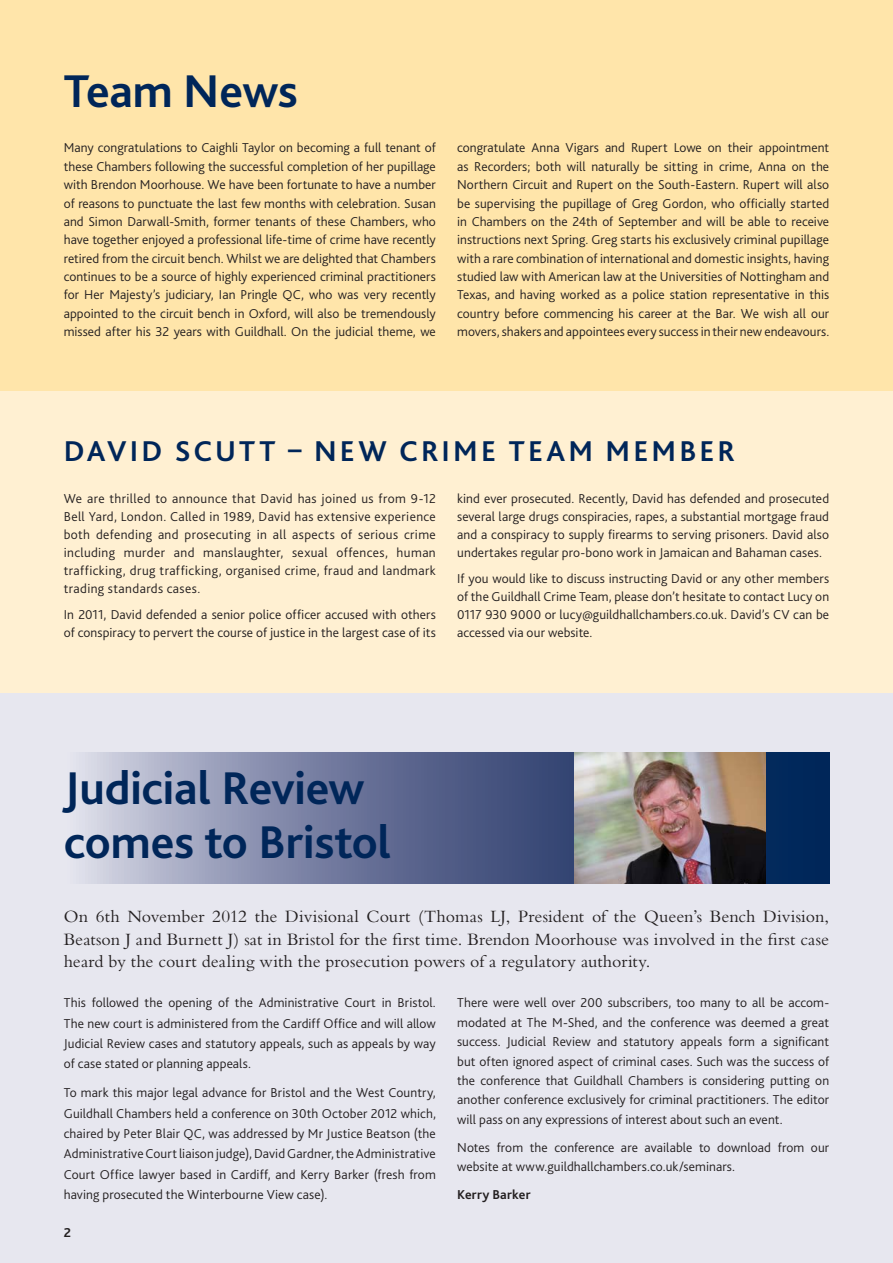
<style>
.page{position:relative;width:893px;height:1263px;background:#fff}
.page>*{position:absolute;margin:0;border:0;box-sizing:border-box;transform-origin:0 0}
.t1{font:700 48px/54px "Bliss 2";letter-spacing:-.005em;color:#002659}
.t2{font:700 30px "Bliss 2";letter-spacing:.105em;color:#002659}
.t3{font:18px/22.5px "Bembo";color:#231f20;text-align:justify}
.t4{font:300 13.5px/18.3px "Bliss 2";letter-spacing:.01em;color:#231f20;text-align:justify}
.t5{font:700 13.5px "Bliss 2";letter-spacing:.015em;color:#231f20}
</style>
<div class="page">
<div style="left:0;top:693px;width:893px;height:570px;background:#e7e7ef"></div>
<div style="left:0;top:0;width:893px;height:391px;background:#ffe5aa"></div>
<div style="left:0;top:391px;width:893px;height:302px;background:#fff0d2"></div>
<svg style="left:85px;top:753px;width:744px;height:130px;background:#6b779a"></svg>
<img style="left:574px;top:753px;width:191px;height:130px">
<h1 class="t1" style="left:64px;top:69px;width:236px">Team News</h1>
<p class="t4" style="left:64px;top:140px;width:374px">Many congratulations to Caighli Taylor on becoming a full tenant of these Chambers following the successful completion of her pupillage with Brendon Moorhouse. We have been fortunate to have a number of reasons to punctuate the last few months with celebration. Susan and Simon Darwall-Smith, former tenants of these Chambers, who have together enjoyed a professional life-time of crime have recently retired from the circuit bench. Whilst we are delighted that Chambers continues to be a source of highly experienced criminal practitioners for Her Majesty’s judiciary, Ian Pringle QC, who was very recently appointed to the circuit bench in Oxford, will also be tremendously missed after his 32 years with Guildhall. On the judicial theme, we</p>
<p class="t4" style="left:457px;top:140px;width:374px">congratulate Anna Vigars and Rupert Lowe on their appointment as Recorders; both will naturally be sitting in crime, Anna on the Northern Circuit and Rupert on the South-Eastern. Rupert will also be supervising the pupillage of Greg Gordon, who officially started in Chambers on the 24th of September and will be able to receive instructions next Spring. Greg starts his exclusively criminal pupillage with a rare combination of international and domestic insights, having studied law with American law at the Universities of Nottingham and Texas, and having worked as a police station representative in this country before commencing his career at the Bar. We wish all our movers, shakers and appointees every success in their new endeavours.</p>
<h2 class="t2" style="left:64px;top:439px;width:673px">DAVID SCUTT – NEW CRIME TEAM MEMBER</h2>
<p class="t4" style="left:64px;top:490px;width:374px">We are thrilled to announce that David has joined us from 9-12<br>Bell Yard, London. Called in 1989, David has extensive experience both defending and prosecuting in all aspects of serious crime including murder and manslaughter, sexual offences, human trafficking, drug trafficking, organised crime, fraud and landmark trading standards cases.</p>
<p class="t4" style="left:64px;top:607px;width:374px">In 2011, David defended a senior police officer accused with others of conspiracy to pervert the course of justice in the largest case of its</p>
<p class="t4" style="left:457px;top:490px;width:374px">kind ever prosecuted. Recently, David has defended and prosecuted several large drugs conspiracies, rapes, a substantial mortgage fraud and a conspiracy to supply firearms to serving prisoners. David also undertakes regular pro-bono work in Jamaican and Bahaman cases.</p>
<p class="t4" style="left:457px;top:571px;width:374px">If you would like to discuss instructing David or any other members of the Guildhall Crime Team, please don’t hesitate to contact Lucy on 0117 930 9000 or lucy@guildhallchambers.co.uk. David’s CV can be accessed via our website.</p>
<h1 class="t1" style="left:64px;top:766px;width:329px">Judicial Review comes to Bristol</h1>
<p class="t3" style="left:64px;top:907px;width:767px">On 6th November 2012 the Divisional Court (Thomas LJ, President of the Queen’s Bench Division, Beatson J and Burnett J) sat in Bristol for the first time. Brendon Moorhouse was involved in the first case heard by the court dealing with the prosecution powers of a regulatory authority.</p>
<p class="t4" style="left:64px;top:994px;width:374px;line-height:20.4px">This followed the opening of the Administrative Court in Bristol.<br>The new court is administered from the Cardiff Office and will allow Judicial Review cases and statutory appeals, such as appeals by way of case stated or planning appeals.</p>
<p class="t4" style="left:64px;top:1084px;width:374px;line-height:20.4px">To mark this major legal advance for Bristol and the West Country, Guildhall Chambers held a conference on 30th October 2012 which, chaired by Peter Blair QC, was addressed by Mr Justice Beatson (the Administrative Court liaison judge), David Gardner, the Administrative Court Office lawyer based in Cardiff, and Kerry Barker (fresh from having prosecuted the Winterbourne View case).</p>
<p class="t5" style="left:64px;top:1228px;width:9px">2</p>
<p class="t4" style="left:457px;top:994px;width:374px;line-height:19.5px">There were well over 200 subscribers, too many to all be accom&shy;modated at The M-Shed, and the conference was deemed a great success. Judicial Review and statutory appeals form a significant but often ignored aspect of criminal cases. Such was the success of the conference that Guildhall Chambers is considering putting on another conference exclusively for criminal practitioners. The editor will pass on any expressions of interest about such an event.</p>
<p class="t4" style="left:457px;top:1139px;width:374px;line-height:19.5px">Notes from the conference are available to download from our website at www.guildhallchambers.co.uk/seminars.</p>
<p class="t5" style="left:457px;top:1189px;width:75px">Kerry Barker</p>
</div>
